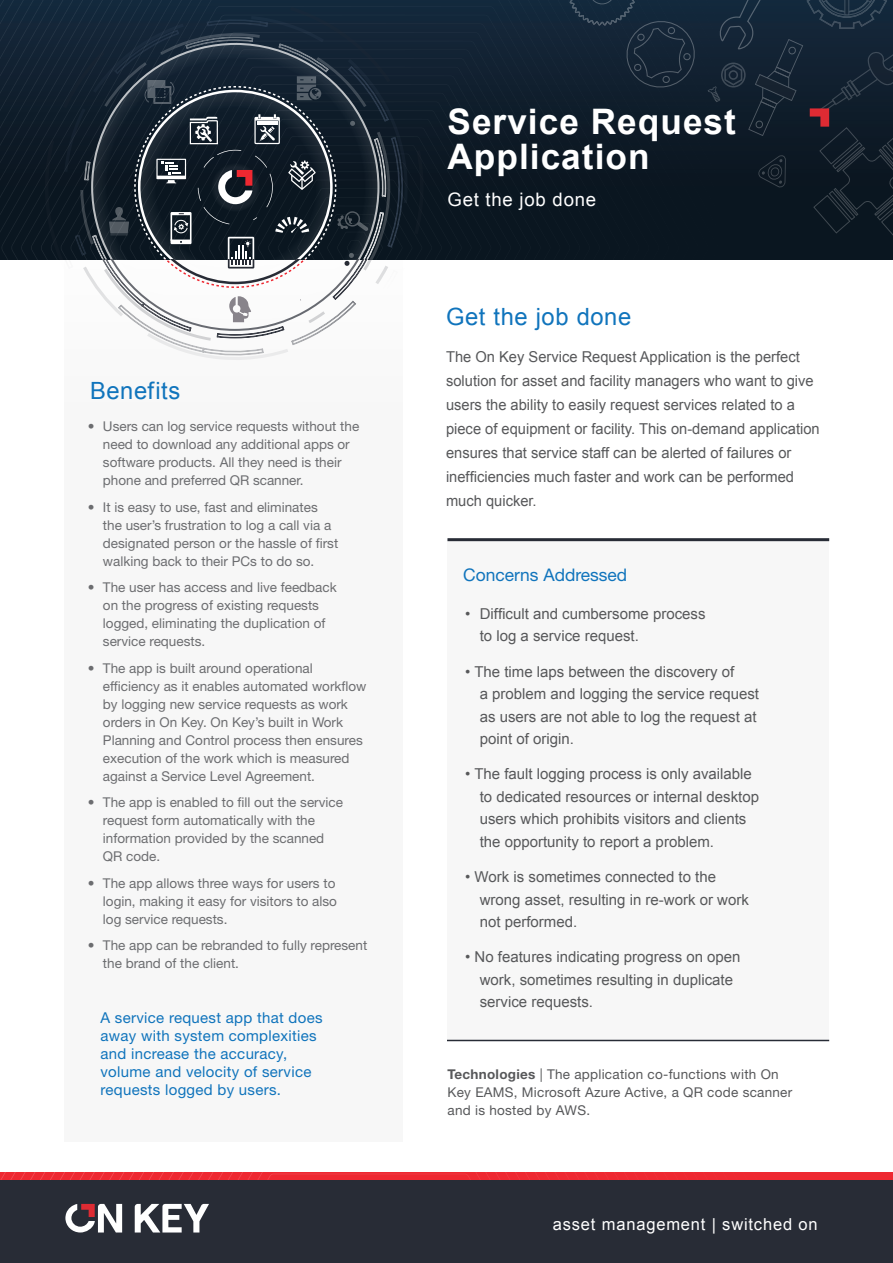
<style>
.page{position:relative;width:893px;height:1263px;background:#fff}
.page>*{position:absolute;margin:0;border:0;box-sizing:border-box;transform-origin:0 0}
.t1{font:700 35.1px "Arial";letter-spacing:.03em;color:#fff}
.t2{font:23.7px "Arial";letter-spacing:.025em;color:#1074bc}
.t3{font:18.6px "Arial";letter-spacing:.04em;color:#fff}
.t4{font:17.4px "Helvetica Neue LT Std";color:#1074bc}
.t5{font:16.5px "Arial";letter-spacing:.05em;color:#fff}
.Bulletss_10{font:15px/22.5px "Arial";color:#57585a}
.text{font:15px/24px "Arial";color:#57585a}
.Bulllets_9pt{font:15px/18px "Helvetica Neue LT Std";letter-spacing:.02em;color:#1074bc}
.t6{font:13.5px/18px "Helvetica Neue LT Std";color:#6c6d70}
.Bulllets_9pt-2{font:13.5px/17.5px "Helvetica Neue LT Std";letter-spacing:.02em;color:#57585a}
.s1{font-weight:700}
</style>
<div class="page">
<div style="left:64px;top:203px;width:339px;height:939px;background:#f7f7f7"></div>
<svg style="left:1px;top:0;width:707px;height:260px;background:#0e1c2a"></svg>
<svg style="left:11px;top:0;width:687px;height:260px;background:#0e1b28"></svg>
<svg style="left:21px;top:0;width:668px;height:260px;background:#0e1b27"></svg>
<svg style="left:31px;top:0;width:648px;height:260px;background:#0d1a26"></svg>
<svg style="left:71px;top:0;width:568px;height:260px;background:#102333"></svg>
<svg style="left:426px;top:6px;width:203px;height:254px;background:#0f1f2e"></svg>
<svg style="left:426px;top:15px;width:194px;height:245px;background:#0e1e2c"></svg>
<svg style="left:426px;top:23px;width:184px;height:237px;background:#0f1e2c"></svg>
<svg style="left:426px;top:32px;width:174px;height:228px;background:#0f1d2b"></svg>
<svg style="left:426px;top:41px;width:164px;height:219px;background:#0f1d2a"></svg>
<svg style="left:426px;top:49px;width:154px;height:211px;background:#0f1d2a"></svg>
<svg style="left:426px;top:58px;width:144px;height:202px;background:#0f1c2a"></svg>
<svg style="left:426px;top:67px;width:134px;height:193px;background:#0e1c29"></svg>
<svg style="left:426px;top:75px;width:125px;height:185px;background:#0d1a26"></svg>
<svg style="left:501px;top:84px;width:40px;height:176px;background:#0c1925"></svg>
<svg style="left:501px;top:93px;width:30px;height:167px;background:#0c1924"></svg>
<svg style="left:501px;top:101px;width:20px;height:159px;background:#0c1823"></svg>
<svg style="left:501px;top:110px;width:10px;height:150px"></svg>
<svg style="left:568px;top:0;width:130px;height:91px;background:#162738"></svg>
<svg style="left:43px;top:6px;width:383px;height:70px;background:#142739"></svg>
<svg style="left:80px;top:33px;width:310px;height:43px;background:#19293b"></svg>
<svg style="left:84px;top:37px;width:302px;height:39px;background:#202f3f"></svg>
<svg style="left:43px;top:76px;width:458px;height:284px"></svg>
<svg style="left:0;top:1172px;width:893px;height:8px;background:#ee2932"></svg>
<div style="left:0;top:1180px;width:893px;height:83px;background:#282c36"></div>
<svg style="left:135px;top:1204px;width:74px;height:28px"></svg>
<svg style="left:65px;top:1204px;width:57px;height:28px"></svg>
<div style="left:447px;top:539px;width:382px;height:501px;background:#f7f7f7"></div>
<hr style="left:447px;top:538px;width:382px;height:3px;background:#282c36">
<svg style="left:708px;top:0;width:185px;height:236px;background:#13202d"></svg>
<hr style="left:447px;top:1040px;width:382px;height:1px;background:#282c36">
<p class="t2" style="left:90px;top:375px;width:92px">Benefits</p>
<p class="t6" style="left:103px;top:417px;width:258px;text-indent:-15px">• Users can log service requests without the need to download any additional apps or software products. All they need is their phone and preferred QR scanner.</p>
<p class="t6" style="left:103px;top:498px;width:237px;text-indent:-15px">• It is easy to use, fast and eliminates the user’s frustration to log a call via a designated person or the hassle of first walking back to their PCs to do so.</p>
<p class="t6" style="left:103px;top:578px;width:235px;text-indent:-15px">• The user has access and live feedback on the progress of existing requests logged, eliminating the duplication of service requests.</p>
<p class="t6" style="left:103px;top:659px;width:265px;text-indent:-15px">• The app is built around operational efficiency as it enables automated workflow by logging new service requests as work orders in On Key. On Key’s built in Work Planning and Control process then ensures execution of the work which is measured against a Service Level Agreement.</p>
<p class="t6" style="left:103px;top:793px;width:242px;text-indent:-15px">• The app is enabled to fill out the service request form automatically with the information provided by the scanned<br>QR code.</p>
<p class="t6" style="left:103px;top:874px;width:236px;text-align:justify;text-indent:-15px">• The app allows three ways for users to login, making it easy for visitors to also log service requests.</p>
<p class="t6" style="left:103px;top:936px;width:266px;text-indent:-15px">• The app can be rebranded to fully represent the brand of the client.</p>
<p class="Bulllets_9pt" style="left:100px;top:1008px;width:224px">A service request app that does away with system complexities and increase the accuracy, volume and velocity of service requests logged by users.</p>
<p class="t1" style="left:447px;top:99px;width:290px">Service Request</p>
<p class="t1" style="left:447px;top:134px;width:204px">Application</p>
<p class="t3" style="left:447px;top:187px;width:150px">Get the job done</p>
<p class="t2" style="left:446px;top:301px;width:187px">Get the job done</p>
<p class="text" style="left:446px;top:345px;width:369px">The On Key Service Request Application is the perfect solution for asset and facility managers who want to give</p>
<p class="text" style="left:446px;top:393px;width:350px">users the ability to easily request services related to a</p>
<p class="text" style="left:446px;top:417px;width:375px">piece of equipment or facility. This on-demand application</p>
<p class="text" style="left:446px;top:441px;width:350px">ensures that service staff can be alerted of failures or inefficiencies much faster and work can be performed much quicker.</p>
<p class="t4" style="left:463px;top:565px;width:166px">Concerns Addressed</p>
<p class="Bulletss_10" style="left:480px;top:602px;width:227px;text-indent:-15px">• Difficult and cumbersome process to log a service request.</p>
<p class="Bulletss_10" style="left:480px;top:660px;width:281px;text-indent:-15px">• The time laps between the discovery of<br>a problem and logging the service request as users are not able to log the request at point of origin.</p>
<p class="Bulletss_10" style="left:480px;top:763px;width:281px;text-indent:-15px">• The fault logging process is only available to dedicated resources or internal desktop users which prohibits visitors and clients the opportunity to report a problem.</p>
<p class="Bulletss_10" style="left:480px;top:866px;width:271px;text-indent:-15px">• Work is sometimes connected to the wrong asset, resulting in re-work or work not performed.</p>
<p class="Bulletss_10" style="left:480px;top:946px;width:262px;text-indent:-15px">• No features indicating progress on open work, sometimes resulting in duplicate service requests.</p>
<p class="Bulllets_9pt-2" style="left:447px;top:1066px;width:346px"><span class="s1">Technologies</span> | The application co-functions with On<br>Key EAMS, Microsoft Azure Active, a QR code scanner and is hosted by AWS.</p>
<p class="t5" style="left:553px;top:1213px;width:266px">asset management | switched on</p>
</div>
